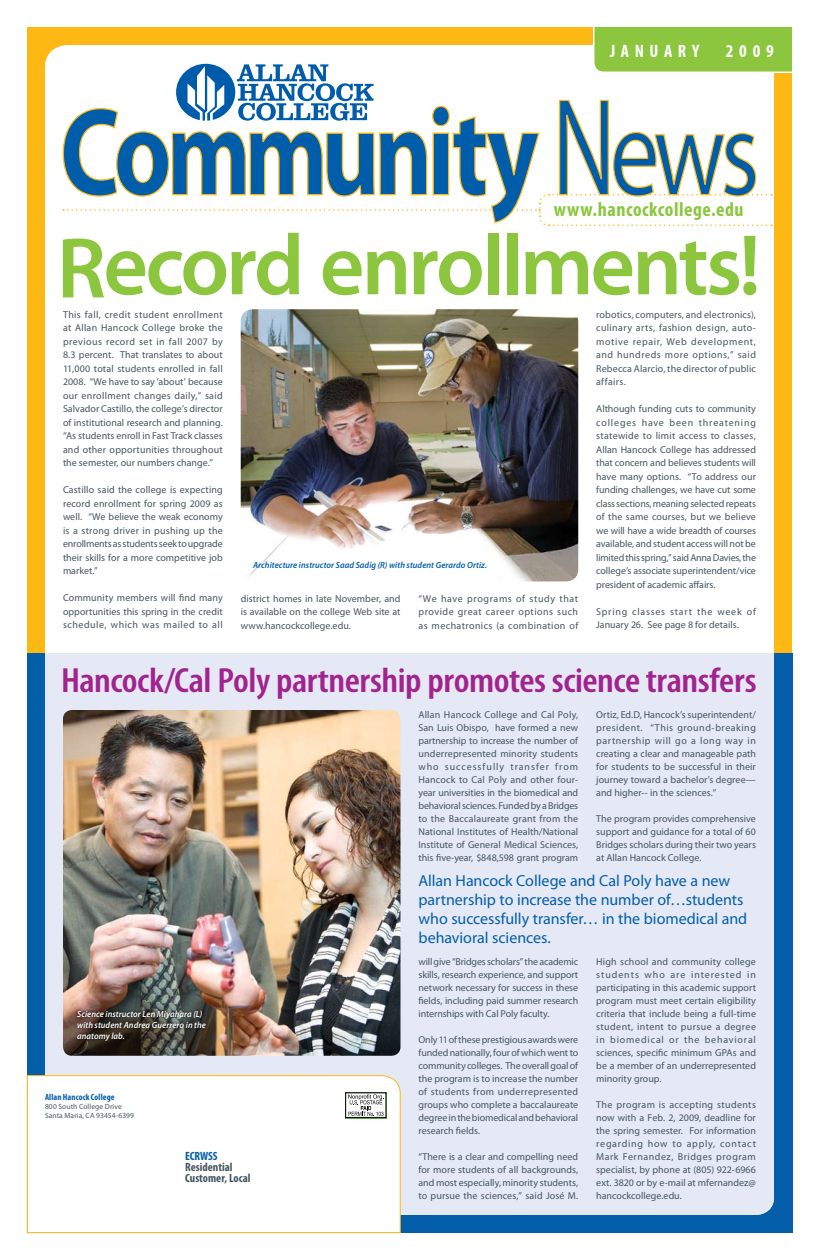
<style>
.page{position:relative;width:819px;height:1260px;background:#fff}
.page>*{position:absolute;margin:0;border:0;box-sizing:border-box;transform-origin:0 0}
.t1{font:600 86.6px "Myriad Pro";letter-spacing:-.035em;color:#8cc63f}
.t2{font:600 condensed 35.1px "Myriad Pro";letter-spacing:-.01em;color:#a2238e;scale:1.1 1}
.t3{font:700 condensed 20px "Myriad Pro";letter-spacing:.025em;color:#8cc63f}
.t4{font:700 condensed 18px "Myriad Pro";letter-spacing:.31em;color:#fff}
.t5{font:16px/19px "Myriad Pro";letter-spacing:-.005em;color:#045eaa}
.t6{font:700 condensed 12px/11px "Myriad Pro";color:#455560}
.t7{font:700 condensed 12px "Myriad Pro";letter-spacing:-.01em;color:#045eaa}
.t8{font:10px/13px "Myriad Pro";color:#455560;text-align:justify}
.t9{font:10px/13.5px "Myriad Pro";letter-spacing:.07em;color:#455560}
.t10{font:italic 600 9px/11px "Myriad Pro";letter-spacing:.005em;color:#fff;scale:.95 1}
.t11{font:italic 600 9px "Myriad Pro";letter-spacing:.005em;color:#045eaa;scale:.95 1}
.t12{font:700 condensed 9px "Myriad Pro";letter-spacing:.01em;color:#045eaa}
.t13{font:7.5px/9px "Myriad Pro";letter-spacing:.015em;color:#455560}
</style>
<div class="page">
<div style="left:27px;top:27px;width:765px;height:1206px;background:#fdb813"></div>
<div style="left:45px;top:45px;width:729px;height:1170px;background:#fff;border-radius:22px"></div>
<div style="left:27px;top:653px;width:765px;height:580px;background:#045eaa"></div>
<div style="left:45px;top:703px;width:729px;height:512px;background:#e5e9f6;border-radius:18px"></div>
<div style="left:45px;top:653px;width:729px;height:142px;background:#e5e9f6"></div>
<div style="left:594px;top:14px;width:209px;height:58px;background:#8cc63f;border-radius:10px"></div>
<div style="left:792px;top:6px;width:23px;height:98px;background:#fff"></div>
<div style="left:540px;top:3px;width:260px;height:24px;background:#fff"></div>
<div style="left:27px;top:1075px;width:374px;height:158px;background:#fff"></div>
<svg style="left:347px;top:1095px;width:37px;height:21px"></svg>
<div style="left:345px;top:1093px;width:41px;height:25px;border:1px solid #000"></div>
<svg style="left:62px;top:54px;width:720px;height:172px"></svg>
<img style="left:63px;top:710px;width:337px;height:346px;border-radius:9px">
<img style="left:241px;top:309px;width:337px;height:272px;border-radius:12px">
<svg style="left:74px;top:1007px;width:135px;height:37px;background:#3b362e"></svg>
<h3 class="t4" style="left:610px;top:40px;width:91px">JANUARY</h3>
<h3 class="t4" style="left:726px;top:40px;width:49px">2009</h3>
<h3 class="t3" style="left:554px;top:196px;width:191px">www.hancockcollege.edu</h3>
<h1 class="t1" style="left:57px;top:210px;width:706px">Record enrollments!</h1>
<p class="t8" style="left:63px;top:307px;width:161px;line-height:13.5px">This fall, credit student enrollment at Allan Hancock College broke the previous record set in fall 2007 by 8.3 percent. That translates to about 11,000 total students enrolled in fall 2008. “We have to say ‘about’ because our enrollment changes daily,” said Salvador Castillo, the college’s director of institutional research and planning. “As students enroll in Fast Track classes and other opportunities throughout the semester, our numbers change.”</p>
<p class="t8" style="left:63px;top:483px;width:161px;line-height:13.5px">Castillo said the college is expecting record enrollment for spring 2009 as well. “We believe the weak economy is a strong driver in pushing up the enrollments as students seek to upgrade their skills for a more competitive job market.”</p>
<p class="t8" style="left:63px;top:591px;width:161px;line-height:13.5px">Community members will find many opportunities this spring in the credit schedule, which was mailed to all</p>
<p class="t8" style="left:241px;top:591px;width:161px;line-height:13.5px">district homes in late November, and is available on the college Web site at www.hancockcollege.edu.</p>
<p class="t8" style="left:418px;top:591px;width:161px;line-height:13.5px">“We have programs of study that provide great career options such as mechatronics (a combination of</p>
<p class="t11" style="left:253px;top:559px;width:248px">Architecture instructor Saad Sadig (R) with student Gerardo Ortiz.</p>
<p class="t8" style="left:596px;top:307px;width:161px;line-height:13.5px">robotics, computers, and electronics), culinary arts, fashion design, auto&shy;motive repair, Web development, and hundreds more options,” said Rebecca Alarcio, the director of public affairs.</p>
<p class="t8" style="left:596px;top:402px;width:161px;line-height:13.5px">Although funding cuts to community colleges have been threatening statewide to limit access to classes, Allan Hancock College has addressed that concern and believes students will have many options. “To address our funding challenges, we have cut some class sections, meaning selected repeats of the same courses, but we believe we will have a wide breadth of courses available, and student access will not be limited this spring,” said Anna Davies, the college’s associate superintendent/vice president of academic affairs.</p>
<p class="t9" style="left:596px;top:604px;width:161px">Spring classes start the week of<br>January 26. See page 8 for details.</p>
<h2 class="t2" style="left:61px;top:658px;width:634px">Hancock/Cal Poly partnership promotes science transfers</h2>
<p class="t8" style="left:418px;top:708px;width:161px">Allan Hancock College and Cal Poly, San Luis Obispo, have formed a new partnership to increase the number of underrepresented minority students who successfully transfer from Hancock to Cal Poly and other four&shy;year universities in the biomedical and behavioral sciences. Funded by a Bridges to the Baccalaureate grant from the National Institutes of Health/National Institute of General Medical Sciences, this five-year, $848,598 grant program</p>
<p class="t8" style="left:596px;top:708px;width:161px">Ortiz, Ed.D, Hancock’s superintendent/ president. “This ground-breaking partnership will go a long way in creating a clear and manageable path for students to be successful in their journey toward a bachelor’s degree— and higher-- in the sciences.”</p>
<p class="t8" style="left:596px;top:812px;width:161px">The program provides comprehensive support and guidance for a total of 60<br>Bridges scholars during their two years at Allan Hancock College.</p>
<p class="t10" style="left:77px;top:1008px;width:137px">Science instructor Len Miyahara (L) with student Andrea Guerrero in the anatomy lab.</p>
<p class="t12" style="left:45px;top:1091px;width:71px">Allan Hancock College</p>
<p class="t13" style="left:45px;top:1101px;width:91px">800 South College Drive<br>Santa Maria, CA 93454-6399</p>
<p class="t7" style="left:185px;top:1148px;width:34px">ECRWSS</p>
<p class="t6" style="left:185px;top:1161px;width:67px">Residential<br>Customer, Local</p>
<h3 class="t5" style="left:418px;top:871px;width:330px">Allan Hancock College and Cal Poly have a new partnership to increase the number of…students who successfully transfer… in the biomedical and behavioral sciences.</h3>
<p class="t8" style="left:418px;top:955px;width:161px">will give “Bridges scholars” the academic skills, research experience, and support network necessary for success in these fields, including paid summer research internships with Cal Poly faculty.</p>
<p class="t8" style="left:418px;top:1033px;width:161px">Only 11 of these prestigious awards were funded nationally, four of which went to community colleges. The overall goal of the program is to increase the number of students from underrepresented groups who complete a baccalaureate degree in the biomedical and behavioral research fields.</p>
<p class="t8" style="left:418px;top:1150px;width:161px">“There is a clear and compelling need for more students of all backgrounds, and most especially, minority students, to pursue the sciences,” said José M.</p>
<p class="t8" style="left:596px;top:955px;width:161px">High school and community college students who are interested in participating in this academic support program must meet certain eligibility criteria that include being a full-time student, intent to pursue a degree in biomedical or the behavioral sciences, specific minimum GPAs and be a member of an underrepresented minority group.</p>
<p class="t8" style="left:596px;top:1098px;width:161px">The program is accepting students now with a Feb. 2, 2009, deadline for the spring semester. For information regarding how to apply, contact Mark Fernandez, Bridges program specialist, by phone at (805) 922-6966 ext. 3820 or by e-mail at mfernandez@ hancockcollege.edu.</p>
</div>
